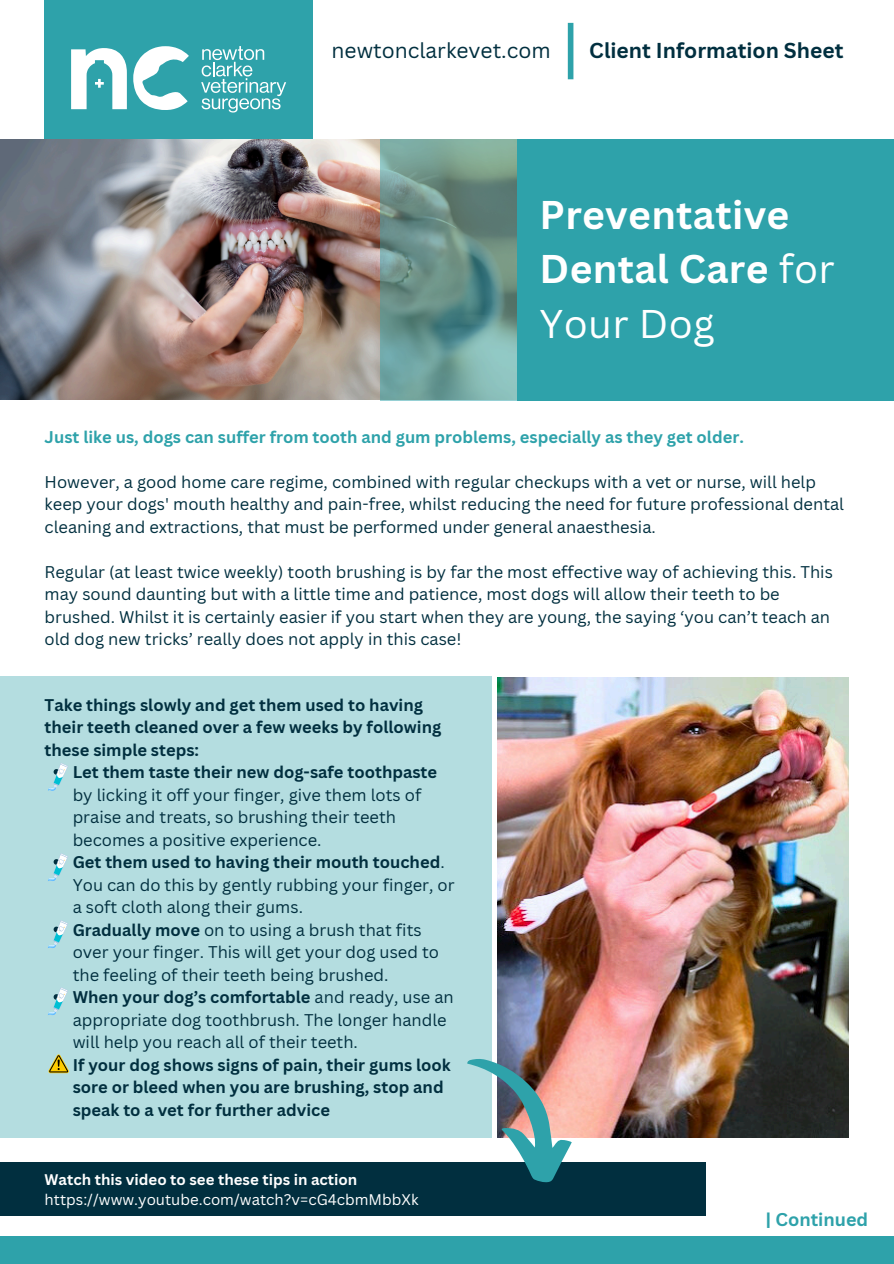
<style>
.page{position:relative;width:894px;height:1264px;background:#fff}
.page>*{position:absolute;margin:0;border:0;box-sizing:border-box;transform-origin:0 0}
.t1{font:700 39px/54px "Canva Sans";letter-spacing:.01em;color:#fff}
.t2{font:700 21px "Canva Sans";color:#012f3f}
.t3{font:21px "Canva Sans";color:#012f3f}
.t4{font:700 18px "Canva Sans";color:#2ea2aa}
.t5{font:16.5px/22.5px "Canva Sans";color:#012f3f}
.t6{font:700 16.5px/22.5px "Canva Sans";color:#012f3f}
.t7{font:700 16.5px "Canva Sans";color:#2ea2aa}
.t8{font:15px "Canva Sans";color:#fff}
.t9{font:700 15px "Canva Sans";color:#fff}
.s1{font-weight:400}
.s2{font-weight:700}
</style>
<div class="page">
<div style="left:567px;top:23px;width:6px;height:56px;background:#2ea2aa"></div>
<div style="left:516px;top:139px;width:377px;height:261px;background:#2ea2aa"></div>
<div style="left:45px;top:0;width:267px;height:159px;background:#2ea2aa"></div>
<img style="left:0;top:139px;width:380px;height:260px">
<svg style="left:133px;top:46px;width:56px;height:64px"></svg>
<svg style="left:71px;top:48px;width:56px;height:61px"></svg>
<svg style="left:201px;top:46px;width:85px;height:66px"></svg>
<svg style="left:380px;top:139px;width:136px;height:261px;background:#6d978f"></svg>
<div style="left:0;top:1235px;width:893px;height:28px;background:#2ea2aa"></div>
<div style="left:0;top:1162px;width:705px;height:53px;background:#012f3f"></div>
<img style="left:497px;top:677px;width:351px;height:460px">
<div style="left:0;top:676px;width:492px;height:461px;background:#b4dde0"></div>
<svg style="left:48px;top:763px;width:20px;height:27px"></svg>
<svg style="left:48px;top:853px;width:20px;height:28px"></svg>
<svg style="left:48px;top:920px;width:20px;height:28px"></svg>
<svg style="left:48px;top:988px;width:20px;height:27px"></svg>
<svg style="left:48px;top:1054px;width:21px;height:19px"></svg>
<svg style="left:460px;top:1036px;width:123px;height:147px"></svg>
<p class="t3" style="left:331px;top:35px;width:220px">newtonclarkevet.com</p>
<h4 class="t2" style="left:589px;top:35px;width:255px">Client Information Sheet</h4>
<p class="t1" style="left:539px;top:187px;width:296px">Preventative<br>Dental Care <span class="s1">for<br>Your Dog</span></p>
<p class="t7" style="left:45px;top:425px;width:700px">Just like us, dogs can suffer from tooth and gum problems, especially as they get older.</p>
<p class="t5" style="left:45px;top:470px;width:800px">However, a good home care regime, combined with regular checkups with a vet or nurse, will help keep your dogs' mouth healthy and pain-free, whilst reducing the need for future professional dental cleaning and extractions, that must be performed under general anaesthesia.</p>
<p class="t5" style="left:45px;top:560px;width:789px">Regular (at least twice weekly) tooth brushing is by far the most effective way of achieving this. This may sound daunting but with a little time and patience, most dogs will allow their teeth to be brushed. Whilst it is certainly easier if you start when they are young, the saying ‘you can’t teach an old dog new tricks’ really does not apply in this case!</p>
<h2 class="t6" style="left:45px;top:693px;width:398px">Take things slowly and get them used to having their teeth cleaned over a few weeks by following these simple steps:</h2>
<p class="t5" style="left:73px;top:760px;width:366px"><span class="s2">Let them taste their new dog-safe toothpaste </span>by licking it off your finger, give them lots of praise and treats, so brushing their teeth becomes a positive experience.</p>
<h1 class="t5" style="left:73px;top:850px;width:383px"><span class="s2">Get them used to having their mouth touched</span>.<br>You can do this by gently rubbing your finger, or a soft cloth along their gums.</h1>
<h4 class="t5" style="left:73px;top:918px;width:368px"><span class="s2">Gradually move</span> on to using a brush that fits over your finger. This will get your dog used to the feeling of their teeth being brushed.</h4>
<h5 class="t5" style="left:73px;top:985px;width:382px"><span class="s2">When your dog’s comfortable</span> and ready, use an appropriate dog toothbrush. The longer handle will help you reach all of their teeth.</h5>
<h5 class="t6" style="left:73px;top:1053px;width:379px">If your dog shows signs of pain, their gums look sore or bleed when you are brushing, stop and speak to a vet for further advice</h5>
<p class="t9" style="left:45px;top:1168px;width:314px">Watch this video to see these tips in action</p>
<p class="t8" style="left:45px;top:1188px;width:375px">https://www.youtube.com/watch?v=cG4cbmMbbXk</p>
<p class="t4" style="left:765px;top:1206px;width:104px">| Continued</p>
</div>
